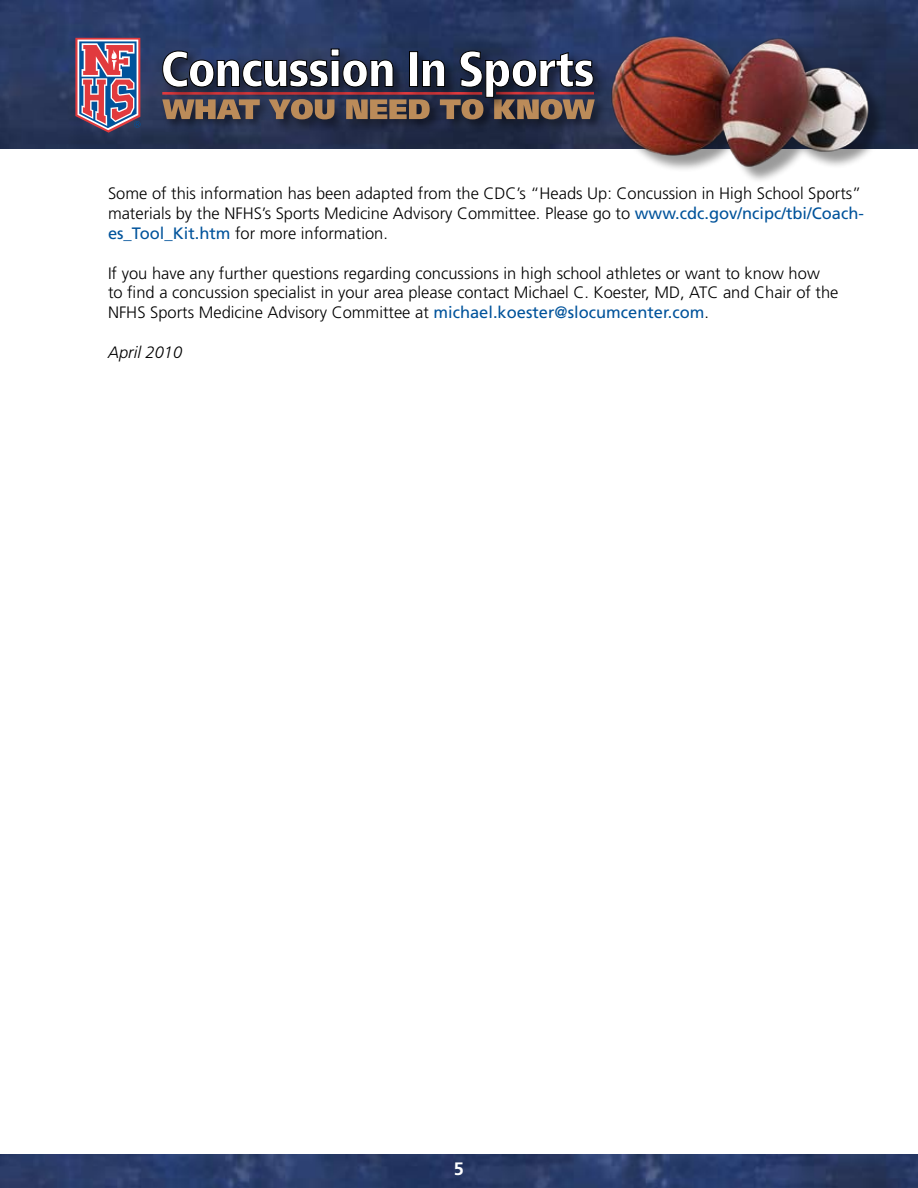
<style>
.page{position:relative;width:918px;height:1188px;background:#fff}
.page>*{position:absolute;margin:0;border:0;box-sizing:border-box;transform-origin:0 0}
.t1{font:700 18px "Frutiger";color:#fff}
.t2{font:300 16.5px/19.8px "Frutiger";color:#000}
.t3{font:italic 300 16.5px "Frutiger";color:#000}
.s1{font-weight:400;color:#00539b}
</style>
<div class="page">
<img style="left:0;top:1154px;width:918px;height:34px">
<img style="left:0;top:0;width:918px;height:148px">
<svg style="left:75px;top:38px;width:66px;height:95px;background:#9a6f87"></svg>
<div style="left:614px;top:39px;width:271px;height:145px;background:#000;opacity:.4"></div>
<img style="left:610px;top:32px;width:261px;height:138px">
<div style="left:159px;top:96px;width:448px;height:36px;background:#000;opacity:.5"></div>
<div style="left:159px;top:46px;width:448px;height:65px;background:#000;opacity:.5"></div>
<svg style="left:162px;top:48px;width:433px;height:71px"></svg>
<p class="t2" style="left:108px;top:184px;width:757px">Some of this information has been adapted from the CDC’s “Heads Up: Concussion in High School Sports” materials by the NFHS’s Sports Medicine Advisory Committee. Please go to <span class="s1">www.cdc.gov/ncipc/tbi/Coach&shy;es_Tool_Kit.htm</span> for more information.</p>
<p class="t2" style="left:108px;top:263px;width:732px">If you have any further questions regarding concussions in high school athletes or want to know how to find a concussion specialist in your area please contact Michael C. Koester, MD, ATC and Chair of the<br>NFHS Sports Medicine Advisory Committee at <span class="s1">michael.koester@slocumcenter.com</span>.</p>
<p class="t3" style="left:108px;top:343px;width:76px">April 2010</p>
<p class="t1" style="left:454px;top:1158px;width:12px">5</p>
</div>
